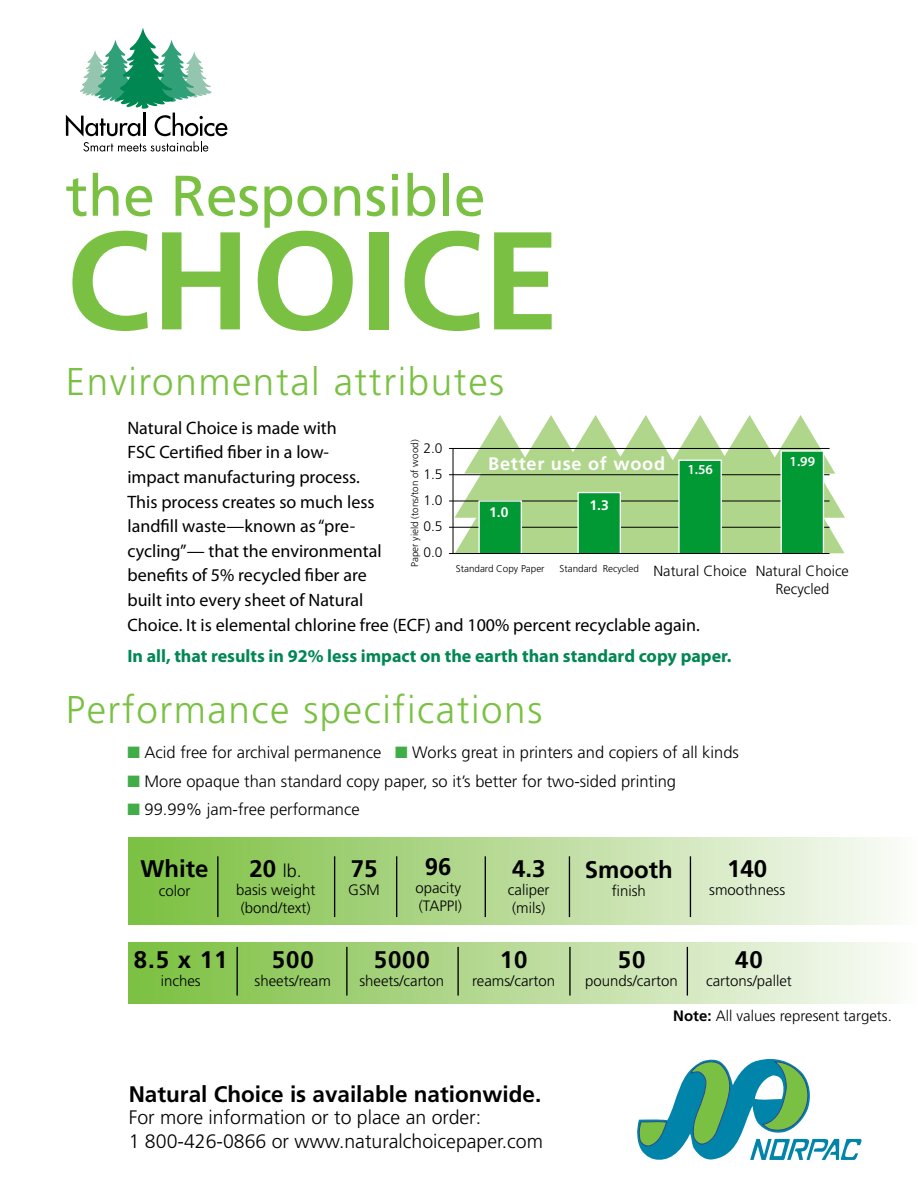
<style>
.page{position:relative;width:918px;height:1188px;background:#fff}
.page>*{position:absolute;margin:0;border:0;box-sizing:border-box;transform-origin:0 0}
.t1{font:700 139.05px "Frutiger";color:#7ac143}
.t2{font:57.3px "Frutiger";color:#7ac143}
.t3{font:300 38.7px "Frutiger";letter-spacing:.04em;color:#7ac143}
.t4{font:700 24px "Frutiger";color:#000}
.t5{font:700 22.5px "Frutiger";color:#000}
.t6{font:300 19.5px/23.4px "Frutiger";color:#000}
.t7{font:700 18.15px "Frutiger";letter-spacing:.04em;color:#fff}
.t8{font:18px/24.6px "Myriad Pro";color:#000}
.t9{font:700 18px "Myriad Pro";color:#008752}
.t10{font:300 18px "Frutiger";color:#000}
.t11{font:300 16.5px "Frutiger";color:#000}
.t12{font:300 15px/18px "Frutiger";color:#000}
.t13{font:300 14.7px/17.7px "Frutiger";color:#000;text-align:center}
.t14{font:300 13.8px/25.8px "Frutiger";color:#000;text-align:justify}
.t15{font:600 13.8px "Myriad Pro";color:#fff}
.t16{font:700 13.8px "Frutiger";color:#fff}
.t17{font:300 9.9px "Frutiger";color:#000}
.s1{color:#41ad49}
.s2{font-weight:700;font-size:24px}
.s3{font-weight:700}
</style>
<div class="page">
<svg style="left:637px;top:1059px;width:225px;height:101px"></svg>
<div style="left:129px;top:942px;width:789px;height:61px;background:linear-gradient(to right,#7bbe3e,#fbfbf9)"></div>
<hr style="left:237px;top:947px;width:1px;height:49px;background:#000">
<hr style="left:346px;top:947px;width:2px;height:49px;background:#000">
<hr style="left:457px;top:947px;width:2px;height:49px;background:#000">
<hr style="left:569px;top:947px;width:2px;height:49px;background:#000">
<hr style="left:687px;top:947px;width:1px;height:49px;background:#000">
<div style="left:129px;top:838px;width:789px;height:86px;background:linear-gradient(to right,#7abe3e,#fbfbf8)"></div>
<hr style="left:217px;top:856px;width:2px;height:61px;background:#000">
<hr style="left:334px;top:856px;width:1px;height:61px;background:#000">
<hr style="left:396px;top:856px;width:1px;height:61px;background:#000">
<hr style="left:485px;top:856px;width:1px;height:61px;background:#000">
<hr style="left:569px;top:856px;width:1px;height:61px;background:#000">
<hr style="left:690px;top:856px;width:1px;height:61px;background:#000">
<svg style="left:66px;top:28px;width:161px;height:124px"></svg>
<svg style="left:454px;top:415px;width:391px;height:138px;fill:#b0d68c"></svg>
<hr style="left:449px;top:448px;width:381px;height:1px;background:#000">
<hr style="left:449px;top:474px;width:381px;height:1px;background:#000">
<hr style="left:449px;top:501px;width:381px;height:1px;background:#000">
<hr style="left:449px;top:527px;width:381px;height:1px;background:#000">
<hr style="left:453px;top:448px;width:1px;height:106px;background:#000">
<div style="left:577px;top:492px;width:44px;height:62px;background:#093;border:1px solid #fff"></div>
<div style="left:678px;top:460px;width:44px;height:94px;background:#093;border:1px solid #fff"></div>
<div style="left:781px;top:450px;width:43px;height:104px;background:#093;border:1px solid #fff"></div>
<div style="left:478px;top:500px;width:44px;height:54px;background:#093;border:1px solid #fff"></div>
<hr style="left:449px;top:553px;width:381px;height:1px;background:#000">
<h2 class="t2" style="left:66px;top:162px;width:421px">the Responsible</h2>
<h1 class="t1" style="left:66px;top:199px;width:496px">CHOICE</h1>
<h3 class="t3" style="left:66px;top:359px;width:440px">Environmental attributes</h3>
<p class="t8" style="left:127px;top:415px;width:574px">Natural Choice is made with<br>FSC Certified fiber in a low-<br>impact manufacturing process.<br>This process creates so much less<br>landfill waste—known as “pre-<br>cycling”— that the environmental<br>benefits of 5% recycled fiber are<br>built into every sheet of Natural<br>Choice. It is elemental chlorine free (ECF) and 100% percent recyclable again.</p>
<p class="t9" style="left:127px;top:644px;width:606px">In all, that results in 92% less impact on the earth than standard copy paper.</p>
<p class="t17" style="left:409px;top:567px;width:129px;rotate:-90deg">Paper yield (tons/ton of wood)</p>
<p class="t14" style="left:423px;top:436px;width:21px">2.0<br>1.5<br>1.0<br>0.5<br>0.0</p>
<p class="t7" style="left:488px;top:453px;width:178px">Better use of wood</p>
<p class="t15" style="left:687px;top:461px;width:27px">1.56</p>
<p class="t16" style="left:590px;top:497px;width:21px">1.3</p>
<p class="t16" style="left:489px;top:504px;width:21px">1.0</p>
<p class="t13" style="left:654px;top:562px;width:95px">Natural Choice</p>
<p class="t17" style="left:456px;top:563px;width:90px">Standard Copy Paper</p>
<p class="t17" style="left:560px;top:563px;width:81px">Standard Recycled</p>
<p class="t15" style="left:790px;top:453px;width:27px">1.99</p>
<p class="t13" style="left:756px;top:562px;width:95px">Natural Choice<br>Recycled</p>
<h3 class="t3" style="left:66px;top:688px;width:478px">Performance specifications</h3>
<p class="t11" style="left:127px;top:743px;width:613px"><span class="s1">■</span> Acid free for archival permanence <span class="s1">■</span> Works great in printers and copiers of all kinds</p>
<p class="t11" style="left:127px;top:771px;width:550px"><span class="s1">■</span> More opaque than standard copy paper, so it’s better for two-sided printing</p>
<p class="t11" style="left:127px;top:800px;width:234px"><span class="s1">■</span> 99.99% jam-free performance</p>
<h3 class="t4" style="left:141px;top:854px;width:70px">White</h3>
<p class="t12" style="left:159px;top:882px;width:33px">color</p>
<p class="t10" style="left:250px;top:861px;width:54px"><span class="s2">20</span> lb.</p>
<p class="t12" style="left:236px;top:881px;width:81px;text-align:center">basis weight (bond/text)</p>
<h3 class="t4" style="left:351px;top:855px;width:28px">75</h3>
<p class="t12" style="left:348px;top:881px;width:33px">GSM</p>
<h3 class="t4" style="left:425px;top:853px;width:28px">96</h3>
<p class="t12" style="left:415px;top:879px;width:48px">opacity (TAPPI)</p>
<h3 class="t4" style="left:512px;top:855px;width:35px">4.3</h3>
<p class="t12" style="left:508px;top:881px;width:43px">caliper (mils)</p>
<h3 class="t4" style="left:585px;top:855px;width:90px">Smooth</h3>
<p class="t12" style="left:612px;top:882px;width:36px">finish</p>
<h3 class="t4" style="left:727px;top:855px;width:42px">140</h3>
<p class="t12" style="left:709px;top:881px;width:77px">smoothness</p>
<h3 class="t4" style="left:134px;top:945px;width:95px">8.5 x 11</h3>
<p class="t12" style="left:161px;top:972px;width:42px">inches</p>
<h3 class="t4" style="left:272px;top:945px;width:43px">500</h3>
<p class="t12" style="left:255px;top:972px;width:78px">sheets/ream</p>
<h3 class="t4" style="left:374px;top:945px;width:58px">5000</h3>
<p class="t12" style="left:359px;top:972px;width:87px">sheets/carton</p>
<h3 class="t4" style="left:500px;top:945px;width:29px">10</h3>
<p class="t12" style="left:472px;top:972px;width:85px">reams/carton</p>
<h3 class="t4" style="left:618px;top:945px;width:29px">50</h3>
<p class="t12" style="left:585px;top:972px;width:94px">pounds/carton</p>
<h3 class="t4" style="left:735px;top:945px;width:29px">40</h3>
<p class="t12" style="left:706px;top:972px;width:87px">cartons/pallet</p>
<p class="t12" style="left:673px;top:1007px;width:220px"><span class="s3">Note:</span> All values represent targets.</p>
<p class="t5" style="left:129px;top:1081px;width:414px">Natural Choice is available nationwide.</p>
<p class="t6" style="left:129px;top:1106px;width:416px">For more information or to place an order:<br>1 800-426-0866 or www.naturalchoicepaper.com</p>
</div>
